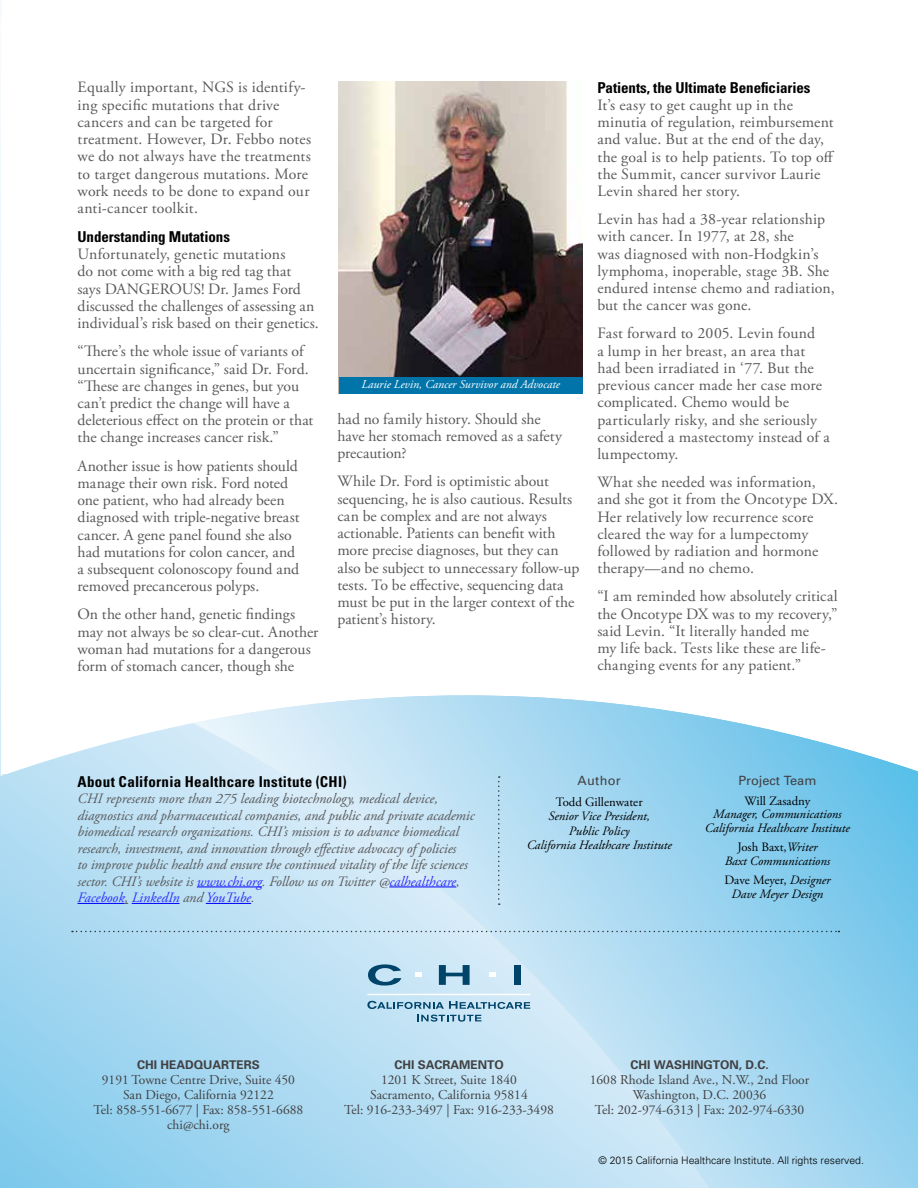
<style>
.page{position:relative;width:918px;height:1188px;background:#fff}
.page>*{position:absolute;margin:0;border:0;box-sizing:border-box;transform-origin:0 0}
.t1{font:15.75px/17.2px "Adobe Garamond Pro";letter-spacing:.005em;color:#58595b}
.t2{font:700 condensed 15px "Univers";letter-spacing:-.005em;color:#000}
.t3{font:700 condensed 15px "Univers";letter-spacing:.025em;color:#000}
.t4{font:italic 14.25px/16.5px "Adobe Garamond Pro";letter-spacing:-.005em;color:#58595b}
.t5{font:13.5px/15px "Adobe Garamond Pro";color:#414042;text-align:center}
.t6{font:italic 12.75px/13.5px "Adobe Garamond Pro";color:#000;text-align:center}
.t7{font:12.75px "Adobe Garamond Pro";color:#000}
.t8{font:12.75px "Univers";color:#414042}
.t9{font:700 12px "Univers";color:#414042}
.t10{font:italic 12px "Adobe Garamond Pro";color:#fff}
.t11{font:300 10.5px "Univers";letter-spacing:-.005em;color:#000}
.s1{color:#2f2fff}
.s2{font-style:normal}
</style>
<div class="page">
<svg style="left:0;top:0;width:1px;height:1188px"></svg>
<svg style="left:0;top:723px;width:193px;height:465px"></svg>
<svg style="left:193px;top:695px;width:725px;height:493px"></svg>
<hr style="left:197px;top:887px;width:65px;height:1px;background:#00f">
<hr style="left:389px;top:887px;width:67px;height:1px;background:#00f">
<hr style="left:78px;top:903px;width:47px;height:1px;background:#00f">
<hr style="left:132px;top:903px;width:48px;height:1px;background:#00f">
<hr style="left:206px;top:903px;width:45px;height:1px;background:#00f">
<svg style="left:498px;top:776px;width:2px;height:129px"></svg>
<svg style="left:72px;top:931px;width:767px;height:1px"></svg>
<hr style="left:367px;top:994px;width:164px;height:1px;background:#fff">
<svg style="left:368px;top:964px;width:33px;height:22px"></svg>
<svg style="left:439px;top:965px;width:31px;height:20px"></svg>
<div style="left:514px;top:965px;width:7px;height:20px;background:#00446a"></div>
<svg style="left:415px;top:973px;width:7px;height:4px"></svg>
<svg style="left:489px;top:973px;width:7px;height:4px"></svg>
<svg style="left:367px;top:1001px;width:163px;height:21px"></svg>
<img style="left:339px;top:81px;width:244px;height:296px">
<div style="left:339px;top:377px;width:244px;height:16px;background:#0174aa"></div>
<p class="t1" style="left:78px;top:79px;width:235px">Equally important, NGS is identify&shy;ing specific mutations that drive cancers and can be targeted for treatment. However, Dr. Febbo notes we do not always have the treatments to target dangerous mutations. More work needs to be done to expand our anti-cancer toolkit.</p>
<p class="t2" style="left:78px;top:227px;width:154px">Understanding Mutations</p>
<p class="t1" style="left:78px;top:246px;width:243px">Unfortunately, genetic mutations<br>do not come with a big red tag that<br>says DANGEROUS! Dr. James Ford discussed the challenges of assessing an individual’s risk based on their genetics.</p>
<p class="t1" style="left:78px;top:343px;width:237px">“There’s the whole issue of variants of uncertain significance,” said Dr. Ford. “These are changes in genes, but you can’t predict the change will have a deleterious effect on the protein or that the change increases cancer risk.”</p>
<p class="t1" style="left:78px;top:457px;width:224px">Another issue is how patients should manage their own risk. Ford noted one patient, who had already been diagnosed with triple-negative breast cancer. A gene panel found she also had mutations for colon cancer, and a subsequent colonoscopy found and removed precancerous polyps.</p>
<p class="t1" style="left:78px;top:606px;width:242px">On the other hand, genetic findings may not always be so clear-cut. Another woman had mutations for a dangerous form of stomach cancer, though she</p>
<p class="t10" style="left:361px;top:377px;width:200px">Laurie Levin, Cancer Survivor and Advocate</p>
<p class="t1" style="left:337px;top:411px;width:226px">had no family history. Should she have her stomach removed as a safety precaution?</p>
<p class="t1" style="left:337px;top:473px;width:243px">While Dr. Ford is optimistic about sequencing, he is also cautious. Results can be complex and are not always actionable. Patients can benefit with more precise diagnoses, but they can also be subject to unnecessary follow-up tests. To be effective, sequencing data must be put in the larger context of the patient’s history.</p>
<p class="t2" style="left:597px;top:78px;width:215px">Patients, the Ultimate Beneficiaries</p>
<p class="t1" style="left:597px;top:97px;width:239px">It’s easy to get caught up in the minutia of regulation, reimbursement and value. But at the end of the day, the goal is to help patients. To top off the Summit, cancer survivor Laurie Levin shared her story.</p>
<p class="t1" style="left:597px;top:211px;width:239px">Levin has had a 38-year relationship with cancer. In 1977, at 28, she<br>was diagnosed with non-Hodgkin’s lymphoma, inoperable, stage 3B. She endured intense chemo and radiation, but the cancer was gone.</p>
<p class="t1" style="left:597px;top:325px;width:234px">Fast forward to 2005. Levin found<br>a lump in her breast, an area that had been irradiated in ‘77. But the previous cancer made her case more complicated. Chemo would be particularly risky, and she seriously considered a mastectomy instead of a lumpectomy.</p>
<p class="t1" style="left:597px;top:474px;width:242px">What she needed was information, and she got it from the Oncotype DX.<br>Her relatively low recurrence score cleared the way for a lumpectomy followed by radiation and hormone therapy—and no chemo.</p>
<p class="t1" style="left:597px;top:588px;width:242px">“I am reminded how absolutely critical the Oncotype DX was to my recovery,” said Levin. “It literally handed me<br>my life back. Tests like these are life&shy;changing events for any patient.”</p>
<p class="t3" style="left:78px;top:772px;width:271px">About California Healthcare Institute (CHI)</p>
<p class="t4" style="left:78px;top:791px;width:399px">CHI represents more than 275 leading biotechnology, medical device, diagnostics and pharmaceutical companies, and public and private academic biomedical research organizations. CHI’s mission is to advance biomedical research, investment, and innovation through effective advocacy of policies<br>to improve public health and ensure the continued vitality of the life sciences sector. CHI’s website is <span class="s1">www.chi.org</span>. Follow us on Twitter @<span class="s1">calhealthcare</span>, <span class="s1">Facebook</span>, <span class="s1">LinkedIn</span> and <span class="s1">YouTube</span>.</p>
<p class="t8" style="left:578px;top:773px;width:45px">Author</p>
<p class="t7" style="left:556px;top:794px;width:88px">Todd Gillenwater</p>
<p class="t6" style="left:527px;top:810px;width:147px;line-height:14.2px">Senior Vice President,<br>Public Policy<br>California Healthcare Institute</p>
<p class="t8" style="left:738px;top:773px;width:80px">Project Team</p>
<p class="t7" style="left:744px;top:793px;width:68px">Will Zasadny</p>
<p class="t6" style="left:705px;top:808px;width:147px">Manager, Communications<br>California Healthcare Institute</p>
<p class="t6" style="left:725px;top:841px;width:107px"><span class="s2">Josh Baxt,</span>Writer<br>Baxt Communications</p>
<p class="t6" style="left:724px;top:874px;width:108px"><span class="s2">Dave Meyer,</span> Designer<br>Dave Meyer Design</p>
<p class="t9" style="left:137px;top:1057px;width:124px">CHI HEADQUARTERS</p>
<p class="t5" style="left:94px;top:1073px;width:211px">9191 Towne Centre Drive, Suite 450<br>San Diego, California 92122<br>Tel: 858-551-6677 | Fax: 858-551-6688 chi@chi.org</p>
<p class="t9" style="left:394px;top:1057px;width:111px">CHI SACRAMENTO</p>
<p class="t5" style="left:344px;top:1073px;width:211px">1201 K Street, Suite 1840<br>Sacramento, California 95814<br>Tel: 916-233-3497 | Fax: 916-233-3498</p>
<p class="t9" style="left:630px;top:1057px;width:140px">CHI WASHINGTON, D.C.</p>
<p class="t5" style="left:590px;top:1073px;width:221px">1608 Rhode Island Ave., N.W., 2nd Floor<br>Washington, D.C. 20036<br>Tel: 202-974-6313 | Fax: 202-974-6330</p>
<p class="t11" style="left:598px;top:1154px;width:267px">© 2015 California Healthcare Institute. All rights reserved.</p>
</div>
